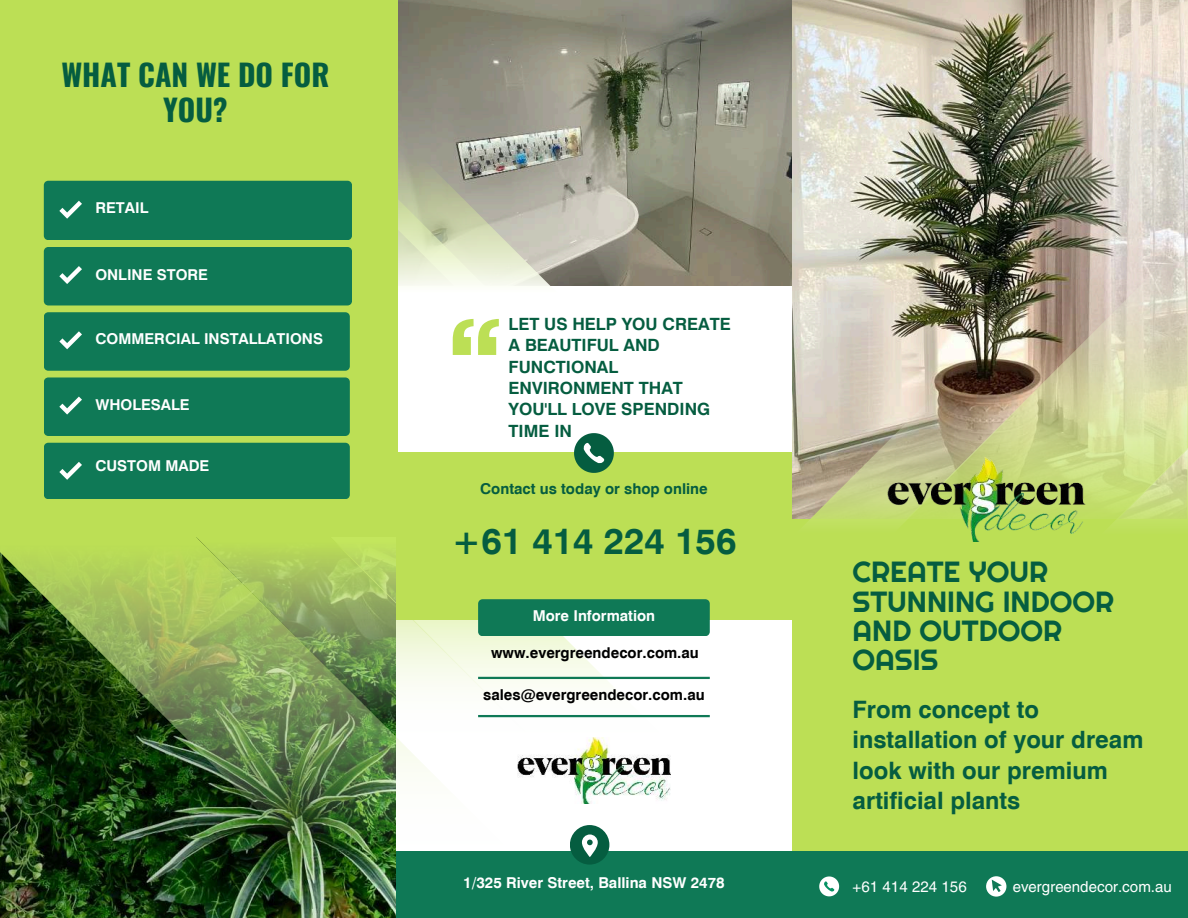
<style>
.page{position:relative;width:1188px;height:918px;background:#fff}
.page>*{position:absolute;margin:0;border:0;box-sizing:border-box;transform-origin:0 0}
.t1{font:700 36px "Swiss 721 BT";color:#055d40}
.t2{font:700 30px/34.8px "Oswald";color:#055d40;text-align:center}
.t3{font:29.1px/29.1px "Righteous";color:#055d40}
.t4{font:700 24px/30.3px "Swiss 721 BT";color:#055d40}
.t5{font:700 16.95px/21.3px "Swiss 721 BT";color:#055d40}
.t6{font:700 15px "Swiss 721 BT";color:#fff}
.t7{font:700 15px "Swiss 721 BT";color:#000}
.t8{font:15px "Helios";color:#fff}
.t9{font:700 15px "Swiss 721 BT";color:#055d40}
</style>
<div class="page">
<img style="left:0;top:865px;width:396px;height:53px">
<img style="left:0;top:537px;width:431px;height:328px">
<svg style="left:539px;top:636px;width:133px;height:82px"></svg>
<svg style="left:196px;top:537px;width:343px;height:208px"></svg>
<hr style="left:478px;top:677px;width:232px;height:2px;background:#0f7956">
<hr style="left:478px;top:715px;width:232px;height:2px;background:#0f7956">
<img style="left:398px;top:0;width:394px;height:286px">
<img style="left:792px;top:0;width:396px;height:385px">
<img style="left:886px;top:211px;width:302px;height:308px">
<div style="left:396px;top:851px;width:792px;height:67px;background:#0f7956"></div>
<div style="left:792px;top:519px;width:396px;height:332px;background:#bcdf55"></div>
<svg style="left:1096px;top:373px;width:92px;height:153px;background:#d3e094"></svg>
<svg style="left:792px;top:385px;width:250px;height:140px;background:#bdb591"></svg>
<div style="left:0;top:0;width:398px;height:537px;background:#bcdf55"></div>
<svg style="left:44px;top:147px;width:517px;height:158px"></svg>
<div style="left:44px;top:312px;width:306px;height:59px;background:#0f7956"></div>
<div style="left:44px;top:377px;width:306px;height:59px;background:#0f7956"></div>
<div style="left:44px;top:443px;width:306px;height:56px;background:#0f7956"></div>
<div style="left:396px;top:452px;width:396px;height:167px;background:#bcdf55"></div>
<svg style="left:574px;top:433px;width:39px;height:39px"></svg>
<svg style="left:453px;top:319px;width:46px;height:36px"></svg>
<div style="left:570px;top:825px;width:39px;height:40px;background:#055d40;border-radius:50%"></div>
<svg style="left:582px;top:834px;width:15px;height:23px"></svg>
<div style="left:478px;top:599px;width:232px;height:37px;background:#0f7956"></div>
<svg style="left:819px;top:876px;width:20px;height:20px"></svg>
<div style="left:986px;top:876px;width:20px;height:21px;background:#fff;border-radius:50%"></div>
<svg style="left:992px;top:880px;width:10px;height:12px"></svg>
<img style="left:887px;top:456px;width:198px;height:86px">
<img style="left:517px;top:737px;width:153px;height:67px">
<h2 class="t2" style="left:61px;top:60px;width:270px">WHAT CAN WE DO FOR<br>YOU?</h2>
<p class="t6" style="left:95px;top:198px;width:54px">RETAIL</p>
<p class="t6" style="left:95px;top:266px;width:114px">ONLINE STORE</p>
<p class="t6" style="left:95px;top:330px;width:229px">COMMERCIAL INSTALLATIONS</p>
<p class="t6" style="left:95px;top:395px;width:96px">WHOLESALE</p>
<p class="t6" style="left:95px;top:457px;width:116px">CUSTOM MADE</p>
<p class="t5" style="left:509px;top:313px;width:224px">LET US HELP YOU CREATE<br>A BEAUTIFUL AND<br>FUNCTIONAL<br>ENVIRONMENT THAT<br>YOU'LL LOVE SPENDING<br>TIME IN</p>
<p class="t9" style="left:480px;top:479px;width:229px">Contact us today or shop online</p>
<h1 class="t1" style="left:451px;top:520px;width:287px">+61 414 224 156</h1>
<p class="t6" style="left:533px;top:607px;width:124px">More Information</p>
<p class="t7" style="left:491px;top:644px;width:209px">www.evergreendecor.com.au</p>
<p class="t7" style="left:483px;top:686px;width:223px">sales@evergreendecor.com.au</p>
<p class="t6" style="left:463px;top:873px;width:263px">1/325 River Street, Ballina NSW 2478</p>
<h3 class="t3" style="left:853px;top:557px;width:263px">CREATE YOUR<br>STUNNING INDOOR<br>AND OUTDOOR<br>OASIS</h3>
<h3 class="t4" style="left:853px;top:694px;width:292px">From concept to installation of your dream look with our premium artificial plants</h3>
<p class="t8" style="left:853px;top:877px;width:116px">+61 414 224 156</p>
<p class="t8" style="left:1013px;top:877px;width:161px">evergreendecor.com.au</p>
</div>
